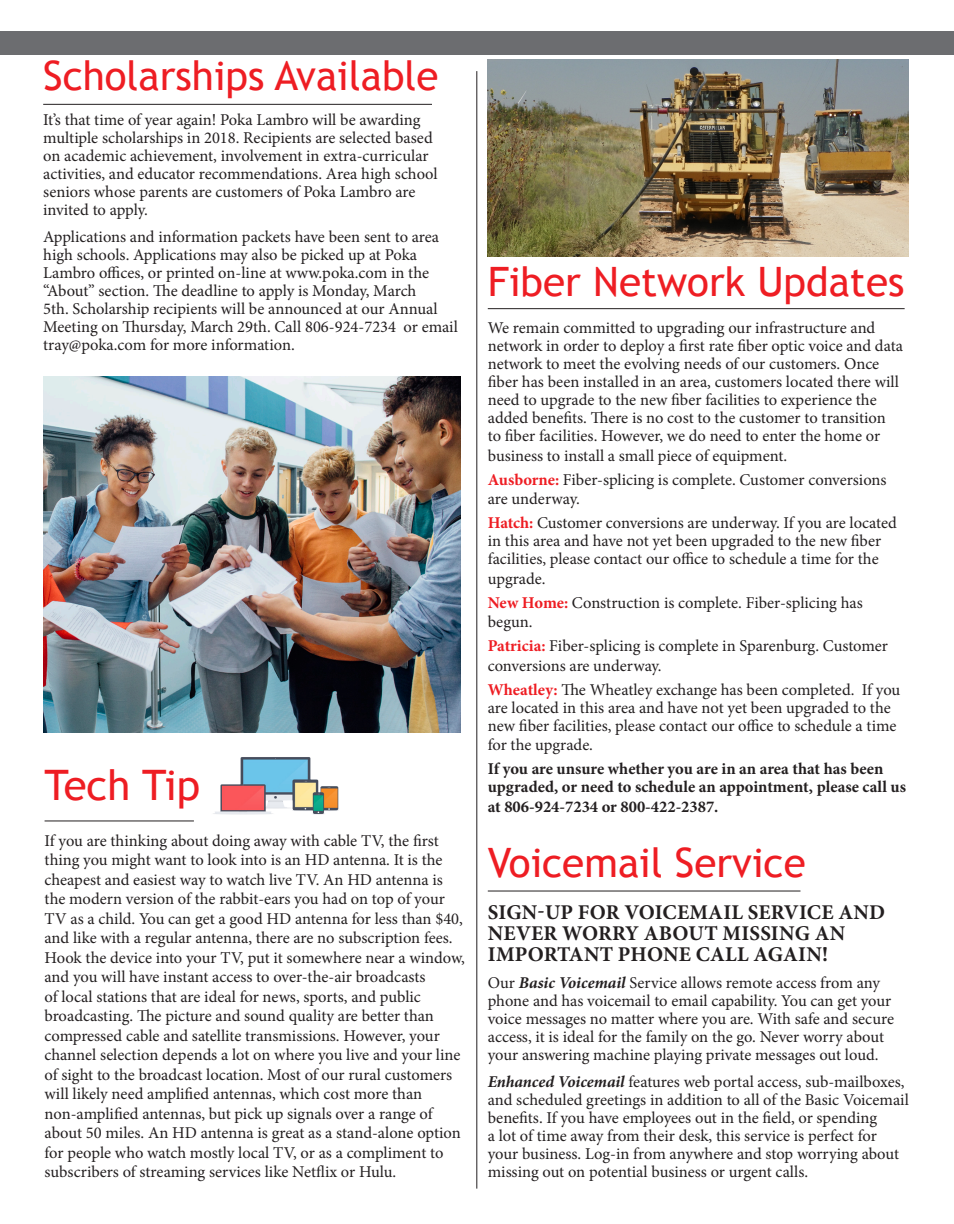
<style>
.page{position:relative;width:954px;height:1224px;background:#fff}
.page>*{position:absolute;margin:0;border:0;box-sizing:border-box;transform-origin:0 0}
.t1{font:42px "Trebuchet MS";color:#ee1d23}
.t2{font:40.5px "Trebuchet MS";color:#ee1d23}
.t3{font:700 21px/21px "Minion Pro";letter-spacing:.01em;color:#231f20}
.t4{font:16.5px/18px "Minion Pro";letter-spacing:-.005em;color:#231f20}
.t5{font:700 16.5px/18px "Minion Pro";color:#231f20}
.s1{font-weight:700;color:#ee1d23}
.s2{font-weight:700;font-style:italic}
</style>
<div class="page">
<img style="left:43px;top:377px;width:417px;height:356px">
<div style="left:0;top:32px;width:954px;height:23px;background:#6c6d70"></div>
<hr style="left:477px;top:71px;width:1px;height:1118px;background:#231f20">
<hr style="left:488px;top:308px;width:417px;height:1px;background:#231f20">
<hr style="left:45px;top:821px;width:149px;height:1px;background:#231f20">
<img style="left:213px;top:757px;width:126px;height:58px">
<img style="left:488px;top:59px;width:421px;height:197px">
<hr style="left:488px;top:891px;width:312px;height:1px;background:#231f20">
<hr style="left:43px;top:104px;width:389px;height:1px;background:#231f20">
<p class="t2" style="left:43px;top:51px;width:397px">Scholarships Available</p>
<p class="t4" style="left:43px;top:111px;width:396px">It’s that time of year again! Poka Lambro will be awarding multiple scholarships in 2018. Recipients are selected based on academic achievement, involvement in extra-curricular activities, and educator recommendations. Area high school seniors whose parents are customers of Poka Lambro are invited to apply.</p>
<p class="t4" style="left:43px;top:228px;width:416px">Applications and information packets have been sent to area high schools. Applications may also be picked up at Poka Lambro offices, or printed on-line at www.poka.com in the “About” section. The deadline to apply is Monday, March<br>5th. Scholarship recipients will be announced at our Annual Meeting on Thursday, March 29th. Call 806-924-7234 or email tray@poka.com for more information.</p>
<p class="t1" style="left:45px;top:759px;width:157px">Tech Tip</p>
<p class="t4" style="left:45px;top:831px;width:422px;line-height:19.5px">If you are thinking about doing away with cable TV, the first thing you might want to look into is an HD antenna. It is the cheapest and easiest way to watch live TV. An HD antenna is the modern version of the rabbit-ears you had on top of your TV as a child. You can get a good HD antenna for less than $40, and like with a regular antenna, there are no subscription fees.<br>Hook the device into your TV, put it somewhere near a window, and you will have instant access to over-the-air broadcasts<br>of local stations that are ideal for news, sports, and public broadcasting. The picture and sound quality are better than compressed cable and satellite transmissions. However, your channel selection depends a lot on where you live and your line of sight to the broadcast location. Most of our rural customers will likely need amplified antennas, which cost more than non-amplified antennas, but pick up signals over a range of about 50 miles. An HD antenna is great as a stand-alone option for people who watch mostly local TV, or as a compliment to subscribers of streaming services like Netflix or Hulu.</p>
<p class="t2" style="left:488px;top:256px;width:418px">Fiber Network Updates</p>
<p class="t4" style="left:488px;top:319px;width:417px">We remain committed to upgrading our infrastructure and network in order to deploy a first rate fiber optic voice and data network to meet the evolving needs of our customers. Once fiber has been installed in an area, customers located there will need to upgrade to the new fiber facilities to experience the added benefits. There is no cost to the customer to transition to fiber facilities. However, we do need to enter the home or</p>
<p class="t4" style="left:488px;top:447px;width:301px">business to install a small piece of equipment.</p>
<p class="t4" style="left:488px;top:470px;width:400px;line-height:19.5px"><span class="s1">Ausborne:</span> Fiber-splicing is complete. Customer conversions are underway.</p>
<p class="t4" style="left:488px;top:514px;width:411px"><span class="s1">Hatch:</span> Customer conversions are underway. If you are located in this area and have not yet been upgraded to the new fiber facilities, please contact our office to schedule a time for the</p>
<p class="t4" style="left:488px;top:570px;width:59px">upgrade.</p>
<p class="t4" style="left:488px;top:593px;width:376px;line-height:19.5px"><span class="s1">New Home:</span> Construction is complete. Fiber-splicing has begun.</p>
<p class="t4" style="left:488px;top:636px;width:402px;line-height:19.5px"><span class="s1">Patricia:</span> Fiber-splicing is complete in Sparenburg. Customer conversions are underway.</p>
<p class="t4" style="left:488px;top:681px;width:414px"><span class="s1">Wheatley:</span> The Wheatley exchange has been completed. If you are located in this area and have not yet been upgraded to the new fiber facilities, please contact our office to schedule a time</p>
<p class="t4" style="left:488px;top:736px;width:107px">for the upgrade.</p>
<p class="t5" style="left:488px;top:760px;width:420px">If you are unsure whether you are in an area that has been upgraded, or need to schedule an appointment, please call us</p>
<p class="t5" style="left:488px;top:797px;width:232px">at 806-924-7234 or 800-422-2387.</p>
<p class="t2" style="left:488px;top:837px;width:319px">Voicemail Service</p>
<p class="t3" style="left:488px;top:902px;width:399px">SIGN-UP FOR VOICEMAIL SERVICE AND<br>NEVER WORRY ABOUT MISSING AN<br>IMPORTANT PHONE CALL AGAIN!</p>
<p class="t4" style="left:488px;top:974px;width:408px">Our <span class="s2">Basic Voicemail</span> Service allows remote access from any phone and has voicemail to email capability. You can get your voice messages no matter where you are. With safe and secure access, it is ideal for the family on the go. Never worry about your answering machine playing private messages out loud.</p>
<p class="t4" style="left:488px;top:1073px;width:423px"><span class="s2">Enhanced Voicemail</span> features web portal access, sub-mailboxes, and scheduled greetings in addition to all of the Basic Voicemail benefits. If you have employees out in the field, or spending<br>a lot of time away from their desk, this service is perfect for your business. Log-in from anywhere and stop worrying about missing out on potential business or urgent calls.</p>
</div>
